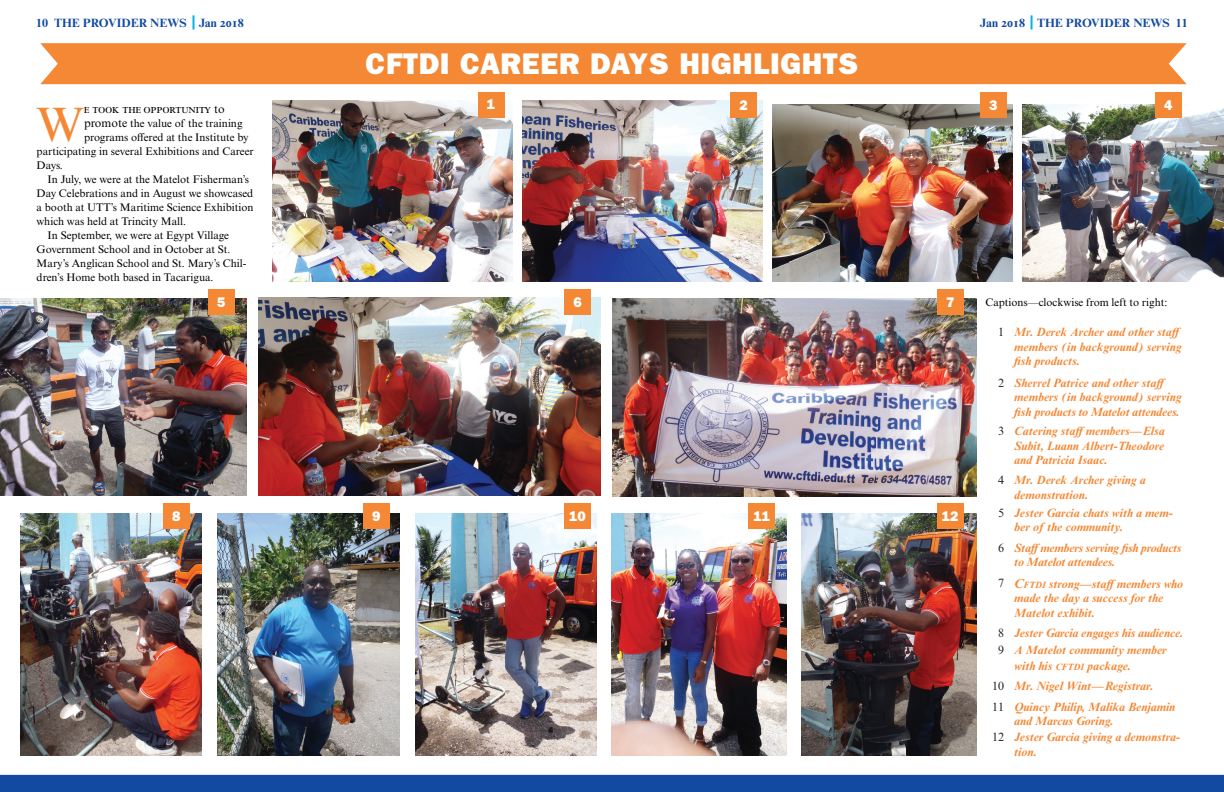
<style>
.page{position:relative;width:1224px;height:792px;background:#fff}
.page>*{position:absolute;margin:0;border:0;box-sizing:border-box;transform-origin:0 0}
.t1{font:48.4px "Times NRMT Std";color:#f58834}
.t2{font:30px "ITC Franklin Gothic Std Hvy";letter-spacing:.025em;color:#fff}
.t3{font:14px "ITC Franklin Gothic Std Hvy";color:#fff}
.t4{font:italic 700 12px/14.4px "Times NRMT Std";color:#f58834}
.t5{font:italic 700 12px/14.4px "Times NRMT Std";letter-spacing:-.02em;color:#f58834}
.t6{font:700 12px "Times NRMT Std";color:#114aa0}
.t7{font:12px "Times NRMT Std";color:#000001}
.t8{font:11px "Times NRMT Std";color:#000001}
.s1{font-size:12px}
.s2{font-weight:400;font-style:normal;color:#231f20}
.s3{font-size:13px}
.s4{font-size:9.1px}
</style>
<div class="page">
<img style="left:1022px;top:105px;width:202px;height:177px">
<img style="left:611px;top:513px;width:175px;height:243px">
<img style="left:415px;top:513px;width:181px;height:243px">
<img style="left:772px;top:105px;width:240px;height:176px">
<img style="left:217px;top:513px;width:183px;height:243px">
<img style="left:522px;top:101px;width:240px;height:180px">
<img style="left:258px;top:298px;width:342px;height:198px">
<img style="left:272px;top:101px;width:240px;height:180px">
<img style="left:801px;top:513px;width:175px;height:243px">
<img style="left:21px;top:513px;width:181px;height:243px">
<img style="left:612px;top:299px;width:364px;height:197px">
<img style="left:0;top:298px;width:246px;height:198px">
<div style="left:40px;top:43px;width:1147px;height:41px;background:#f58834"></div>
<div style="left:0;top:775px;width:1224px;height:17px;background:#114aa0"></div>
<svg style="left:1031px;top:15px;width:2px;height:14px"></svg>
<svg style="left:192px;top:15px;width:2px;height:14px"></svg>
<div style="left:478px;top:92px;width:27px;height:25px;background:#f58834"></div>
<div style="left:208px;top:290px;width:27px;height:25px;background:#f58834"></div>
<div style="left:564px;top:290px;width:27px;height:25px;background:#f58834"></div>
<div style="left:937px;top:290px;width:27px;height:25px;background:#f58834"></div>
<div style="left:163px;top:504px;width:27px;height:25px;background:#f58834"></div>
<div style="left:363px;top:504px;width:27px;height:25px;background:#f58834"></div>
<div style="left:564px;top:504px;width:27px;height:25px;background:#f58834"></div>
<div style="left:748px;top:504px;width:27px;height:25px;background:#f58834"></div>
<div style="left:937px;top:504px;width:27px;height:25px;background:#f58834"></div>
<div style="left:730px;top:92px;width:27px;height:26px;background:#f58834"></div>
<div style="left:980px;top:92px;width:27px;height:26px;background:#f58834"></div>
<div style="left:1155px;top:92px;width:27px;height:26px;background:#f58834"></div>
<p class="t6" style="left:36px;top:15px;width:209px">10 THE PROVIDER NEWS Jan 2018</p>
<p class="t6" style="left:980px;top:15px;width:209px">Jan 2018 THE PROVIDER NEWS 11</p>
<h1 class="t1" style="left:36px;top:97px;width:49px">W</h1>
<p class="t7" style="left:84px;top:102px;width:142px">e took the opportunity to</p>
<p class="t8" style="left:84px;top:117px;width:160px"><span class="s1">promote</span> the value of the training</p>
<p class="t8" style="left:84px;top:131px;width:166px">programs offered at the Institute by</p>
<p class="t8" style="left:37px;top:145px;width:219px">participating in several Exhibitions and Career</p>
<p class="t8" style="left:37px;top:159px;width:28px">Days.</p>
<p class="t8" style="left:48px;top:173px;width:203px">In July, we were at the Matelot Fisherman’s</p>
<p class="t8" style="left:37px;top:187px;width:218px">Day Celebrations and in August we showcased</p>
<p class="t8" style="left:37px;top:201px;width:219px">a booth at UTT’s Maritime Science Exhibition</p>
<p class="t8" style="left:37px;top:215px;width:151px">which was held at Trincity Mall.</p>
<p class="t8" style="left:48px;top:229px;width:183px">In September, we were at Egypt Village</p>
<p class="t8" style="left:37px;top:243px;width:195px">Government School and in October at St.</p>
<p class="t8" style="left:37px;top:257px;width:211px">Mary’s Anglican School and St. Mary’s Chil-</p>
<p class="t8" style="left:37px;top:271px;width:178px">dren’s Home both based in Tacarigua.</p>
<h2 class="t2" style="left:366px;top:46px;width:494px">CFTDI CAREER DAYS HIGHLIGHTS</h2>
<p class="t3" style="left:487px;top:96px;width:10px">1</p>
<p class="t3" style="left:740px;top:97px;width:10px">2</p>
<p class="t3" style="left:989px;top:97px;width:10px">3</p>
<p class="t3" style="left:1164px;top:97px;width:10px">4</p>
<p class="t3" style="left:217px;top:294px;width:10px">5</p>
<p class="t3" style="left:573px;top:294px;width:10px">6</p>
<p class="t3" style="left:946px;top:294px;width:10px">7</p>
<p class="t3" style="left:172px;top:508px;width:10px">8</p>
<p class="t3" style="left:372px;top:508px;width:10px">9</p>
<p class="t3" style="left:569px;top:508px;width:18px">10</p>
<p class="t3" style="left:753px;top:508px;width:18px">11</p>
<p class="t3" style="left:942px;top:508px;width:18px">12</p>
<p class="t8" style="left:986px;top:295px;width:183px">Captions—clockwise from left to right:</p>
<p class="t4" style="left:1014px;top:325px;width:170px;text-align:justify;text-indent:-16px"><span class="s2">1</span> Mr. Derek Archer and other staff members (in background) serving fish products.</p>
<p class="t4" style="left:1014px;top:375px;width:169px;text-indent:-16px"><span class="s2">2</span> Sherrel Patrice and other staff members (in background) serving fish products to Matelot attendees.</p>
<p class="t4" style="left:1014px;top:424px;width:152px;text-align:justify;text-indent:-16px"><span class="s2">3</span> Catering staffmembers—Elsa Subit, Luann Albert-Theodore and Patricia Isaac.</p>
<p class="t4" style="left:1014px;top:473px;width:133px;text-indent:-16px"><span class="s2">4</span> Mr. Derek Archer giving a demonstration.</p>
<p class="t4" style="left:1014px;top:506px;width:160px;text-indent:-16px"><span class="s2">5</span> Jester Garcia chats with a mem&shy;ber of the community.</p>
<p class="t5" style="left:1014px;top:541px;width:169px;text-indent:-16px"><span class="s2">6</span> Staffmembers serving fish products to Matelot attendees.</p>
<p class="t4" style="left:1014px;top:577px;width:171px;text-indent:-16px"><span class="s2">7</span> <span class="s3">C</span><span class="s4">FTDI</span> strong—staffmembers who made the day a success for the<br>Matelot exhibit.</p>
<p class="t4" style="left:998px;top:624px;width:186px;line-height:17.8px"><span class="s2">8</span> Jester Garcia engages his audience.<br><span class="s2">9</span> A Matelot community member</p>
<p class="t4" style="left:992px;top:656px;width:185px;line-height:20.3px;text-indent:22px">with his <span class="s4">CFTDI</span> package.<br><span class="s2">10</span> Mr. Nigel Wint—Registrar.<br><span class="s2">11</span> Quincy Philip, Malika Benjamin</p>
<p class="t4" style="left:992px;top:713px;width:189px;line-height:16.4px;text-indent:22px">and Marcus Goring.<br><span class="s2">12</span> Jester Garcia giving a demonstra-</p>
<p class="t4" style="left:1014px;top:744px;width:24px">tion.</p>
</div>
